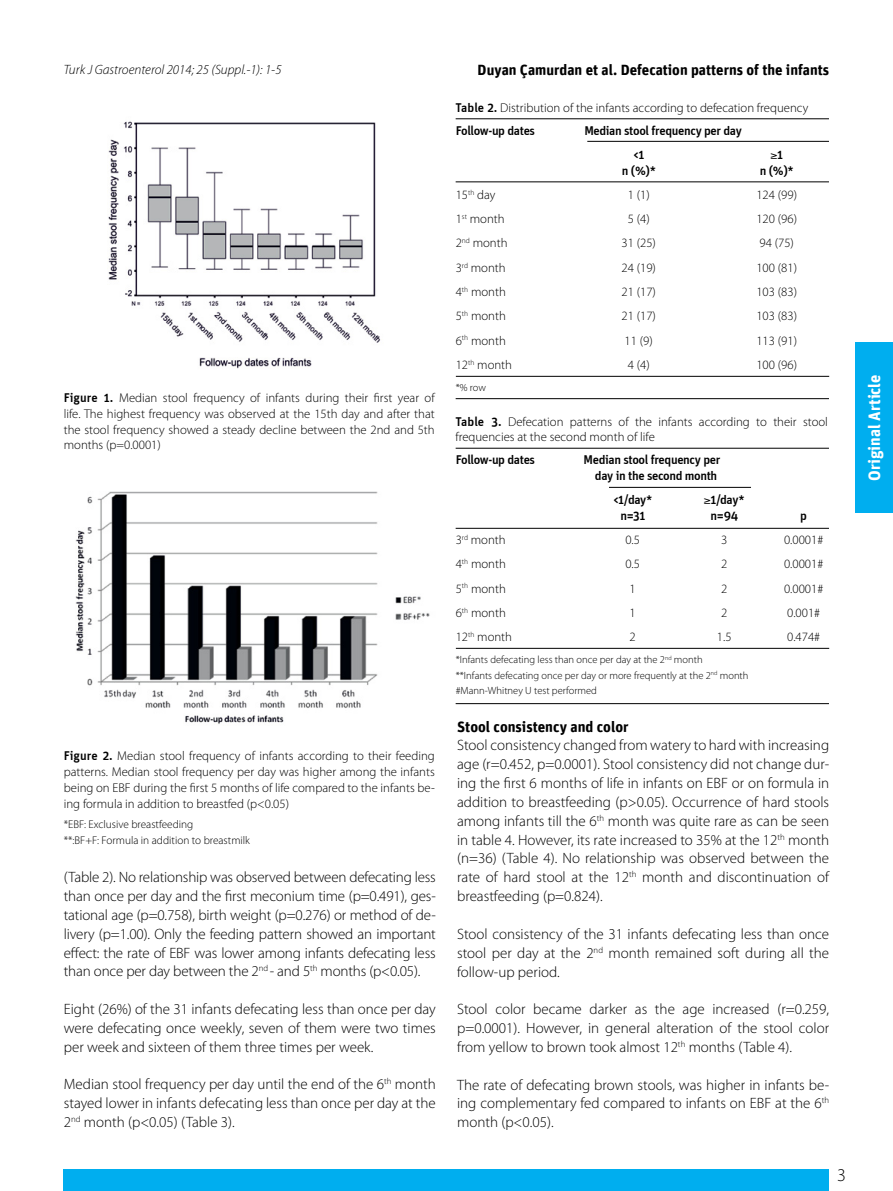
<style>
.page{position:relative;width:893px;height:1191px;background:#fff}
.page>*{position:absolute;margin:0;border:0;box-sizing:border-box;transform-origin:0 0}
.t1{font:300 18px "Myriad Pro";color:#000}
.t2{font:700 16.5px "Unit";color:#fff}
.t3{font:300 15px/18.9px "Myriad Pro";color:#000;text-align:justify}
.t4{font:700 15px "Unit";color:#000}
.t5{font:700 14.85px "Unit";color:#000}
.t6{font:italic 300 13.5px "Myriad Pro";color:#000}
.t7{font:300 12.75px/15.8px "Myriad Pro";color:#000;text-align:justify}
.t8{font:500 12.75px/24.3px "Unit";letter-spacing:-.03em;color:#000}
.t9{font:300 11.25px/15.8px "Myriad Pro";color:#000}
.t10{font:300 10.5px/15.6px "Myriad Pro";color:#000}
.s1{font-family:"Unit";font-weight:500}
</style>
<div class="page">
<div style="left:64px;top:1169px;width:765px;height:22px;background:#00aeef"></div>
<div style="left:855px;top:342px;width:38px;height:170px;background:#00aeef"></div>
<img style="left:108px;top:121px;width:273px;height:248px">
<img style="left:75px;top:491px;width:355px;height:233px">
<hr style="left:456px;top:181px;width:373px;height:1px;background:#000">
<hr style="left:587px;top:141px;width:242px;height:1px;background:#000">
<hr style="left:456px;top:118px;width:373px;height:1px;background:#000">
<hr style="left:456px;top:398px;width:373px;height:1px;background:#000">
<hr style="left:456px;top:376px;width:373px;height:1px;background:#000">
<hr style="left:456px;top:528px;width:373px;height:1px;background:#000">
<hr style="left:609px;top:487px;width:142px;height:1px;background:#000">
<hr style="left:456px;top:448px;width:373px;height:1px;background:#000">
<hr style="left:456px;top:703px;width:373px;height:1px;background:#000">
<hr style="left:456px;top:648px;width:373px;height:1px;background:#000">
<p class="t6" style="left:64px;top:61px;width:219px">Turk J Gastroenterol 2014; 25 (Suppl.-1): 1-5</p>
<p class="t5" style="left:478px;top:60px;width:353px">Duyan Çamurdan et al. Defecation patterns of the infants</p>
<p class="t7" style="left:455px;top:100px;width:354px"><span class="s1">Table 2.</span> Distribution of the infants according to defecation frequency</p>
<p class="t8" style="left:456px;top:118px;width:81px">Follow-up dates</p>
<p class="t8" style="left:633px;top:118px;width:110px;text-indent:-49px">Median stool frequency per day &lt;1</p>
<p class="t8" style="left:770px;top:142px;width:14px">≥1</p>
<p class="t7" style="left:64px;top:390px;width:372px"><span class="s1">Figure 1.</span> Median stool frequency of infants during their first year of life. The highest frequency was observed at the 15th day and after that the stool frequency showed a steady decline between the 2nd and 5th months (p=0.0001)</p>
<p class="t7" style="left:64px;top:748px;width:372px"><span class="s1">Figure 2.</span> Median stool frequency of infants according to their feeding patterns. Median stool frequency per day was higher among the infants being on EBF during the first 5 months of life compared to the infants be&shy;ing formula in addition to breastfed (p&lt;0.05)</p>
<p class="t9" style="left:64px;top:816px;width:188px">*EBF: Exclusive breastfeeding<br>**:BF+F: Formula in addition to breastmilk</p>
<p class="t3" style="left:64px;top:867px;width:374px">(Table 2). No relationship was observed between defecating less than once per day and the first meconium time (p=0.491), ges&shy;tational age (p=0.758), birth weight (p=0.276) or method of de&shy;livery (p=1.00). Only the feeding pattern showed an important effect: the rate of EBF was lower among infants defecating less than once per day between the 2<sup>nd</sup> - and 5<sup>th</sup> months (p&lt;0.05).</p>
<p class="t3" style="left:64px;top:999px;width:374px">Eight (26%) of the 31 infants defecating less than once per day were defecating once weekly, seven of them were two times per week and sixteen of them three times per week.</p>
<p class="t3" style="left:64px;top:1074px;width:374px">Median stool frequency per day until the end of the 6<sup>th</sup> month stayed lower in infants defecating less than once per day at the 2<sup>nd</sup> month (p&lt;0.05) (Table 3).</p>
<p class="t8" style="left:622px;top:158px;width:36px">n (%)*</p>
<p class="t8" style="left:760px;top:158px;width:36px">n (%)*</p>
<p class="t7" style="left:456px;top:187px;width:41px">15<sup>th</sup> day</p>
<p class="t7" style="left:628px;top:187px;width:23px">1 (1)</p>
<p class="t7" style="left:756px;top:187px;width:42px">124 (99)</p>
<p class="t7" style="left:456px;top:211px;width:50px">1<sup>st</sup> month</p>
<p class="t7" style="left:628px;top:211px;width:23px">5 (4)</p>
<p class="t7" style="left:756px;top:211px;width:42px">120 (96)</p>
<p class="t7" style="left:456px;top:235px;width:53px">2<sup>nd</sup> month</p>
<p class="t7" style="left:621px;top:235px;width:36px">31 (25)</p>
<p class="t7" style="left:759px;top:235px;width:36px">94 (75)</p>
<p class="t7" style="left:456px;top:259px;width:51px">3<sup>rd</sup> month</p>
<p class="t7" style="left:621px;top:259px;width:36px">24 (19)</p>
<p class="t7" style="left:756px;top:259px;width:42px">100 (81)</p>
<p class="t7" style="left:456px;top:284px;width:52px">4<sup>th</sup> month</p>
<p class="t7" style="left:621px;top:284px;width:36px">21 (17)</p>
<p class="t7" style="left:756px;top:284px;width:42px">103 (83)</p>
<p class="t7" style="left:456px;top:308px;width:52px">5<sup>th</sup> month</p>
<p class="t7" style="left:621px;top:308px;width:36px">21 (17)</p>
<p class="t7" style="left:756px;top:308px;width:42px">103 (83)</p>
<p class="t7" style="left:456px;top:332px;width:52px">6<sup>th</sup> month</p>
<p class="t7" style="left:625px;top:332px;width:30px">11 (9)</p>
<p class="t7" style="left:756px;top:332px;width:42px">113 (91)</p>
<p class="t7" style="left:456px;top:356px;width:58px">12<sup>th</sup> month</p>
<p class="t7" style="left:628px;top:356px;width:23px">4 (4)</p>
<p class="t7" style="left:756px;top:356px;width:42px">100 (96)</p>
<p class="t10" style="left:456px;top:379px;width:32px">*% row</p>
<p class="t7" style="left:455px;top:413px;width:374px"><span class="s1">Table 3.</span> Defecation patterns of the infants according to their stool frequencies at the second month of life</p>
<p class="t8" style="left:456px;top:447px;width:81px">Follow-up dates</p>
<p class="t8" style="left:584px;top:451px;width:138px;line-height:15.8px;text-align:right">Median stool frequency per day in the second month</p>
<p class="t8" style="left:613px;top:487px;width:41px">&lt;1/day*</p>
<p class="t8" style="left:704px;top:487px;width:42px">≥1/day*</p>
<p class="t8" style="left:620px;top:503px;width:26px">n=31</p>
<p class="t8" style="left:711px;top:503px;width:29px">n=94</p>
<p class="t8" style="left:800px;top:503px;width:8px">p</p>
<p class="t7" style="left:456px;top:532px;width:52px">3<sup>rd</sup> month</p>
<p class="t7" style="left:625px;top:532px;width:16px">0.5</p>
<p class="t7" style="left:721px;top:532px;width:8px">3</p>
<p class="t7" style="left:784px;top:532px;width:41px">0.0001#</p>
<p class="t7" style="left:456px;top:556px;width:52px">4<sup>th</sup> month</p>
<p class="t7" style="left:625px;top:556px;width:16px">0.5</p>
<p class="t7" style="left:721px;top:556px;width:8px">2</p>
<p class="t7" style="left:784px;top:556px;width:41px">0.0001#</p>
<p class="t7" style="left:456px;top:580px;width:52px">5<sup>th</sup> month</p>
<p class="t7" style="left:630px;top:580px;width:8px">1</p>
<p class="t7" style="left:721px;top:580px;width:8px">2</p>
<p class="t7" style="left:784px;top:580px;width:41px">0.0001#</p>
<p class="t7" style="left:456px;top:604px;width:52px">6<sup>th</sup> month</p>
<p class="t7" style="left:630px;top:604px;width:8px">1</p>
<p class="t7" style="left:721px;top:604px;width:8px">2</p>
<p class="t7" style="left:787px;top:604px;width:35px">0.001#</p>
<p class="t7" style="left:456px;top:629px;width:58px">12<sup>th</sup> month</p>
<p class="t7" style="left:630px;top:629px;width:8px">2</p>
<p class="t7" style="left:717px;top:629px;width:16px">1.5</p>
<p class="t7" style="left:787px;top:629px;width:35px">0.474#</p>
<p class="t10" style="left:456px;top:652px;width:294px">*Infants defecating less than once per day at the 2<sup>nd</sup> month<br>**Infants defecating once per day or more frequently at the 2<sup>nd</sup> month #Mann-Whitney U test performed</p>
<p class="t4" style="left:457px;top:717px;width:173px">Stool consistency and color</p>
<p class="t3" style="left:457px;top:736px;width:374px">Stool consistency changed from watery to hard with increasing age (r=0.452, p=0.0001). Stool consistency did not change dur&shy;ing the first 6 months of life in infants on EBF or on formula in addition to breastfeeding (p&gt;0.05). Occurrence of hard stools among infants till the 6<sup>th</sup> month was quite rare as can be seen in table 4. However, its rate increased to 35% at the 12<sup>th</sup> month (n=36) (Table 4). No relationship was observed between the rate of hard stool at the 12<sup>th</sup> month and discontinuation of breastfeeding (p=0.824).</p>
<p class="t3" style="left:457px;top:924px;width:374px">Stool consistency of the 31 infants defecating less than once stool per day at the 2<sup>nd</sup> month remained soft during all the follow-up period.</p>
<p class="t3" style="left:457px;top:999px;width:374px">Stool color became darker as the age increased (r=0.259, p=0.0001). However, in general alteration of the stool color from yellow to brown took almost 12<sup>th</sup> months (Table 4).</p>
<p class="t3" style="left:457px;top:1075px;width:374px">The rate of defecating brown stools, was higher in infants be&shy;ing complementary fed compared to infants on EBF at the 6<sup>th </sup>month (p&lt;0.05).</p>
<p class="t1" style="left:837px;top:1164px;width:10px">3</p>
<p class="t2" style="left:864px;top:481px;width:108px;rotate:-90deg">Original Article</p>
</div>
